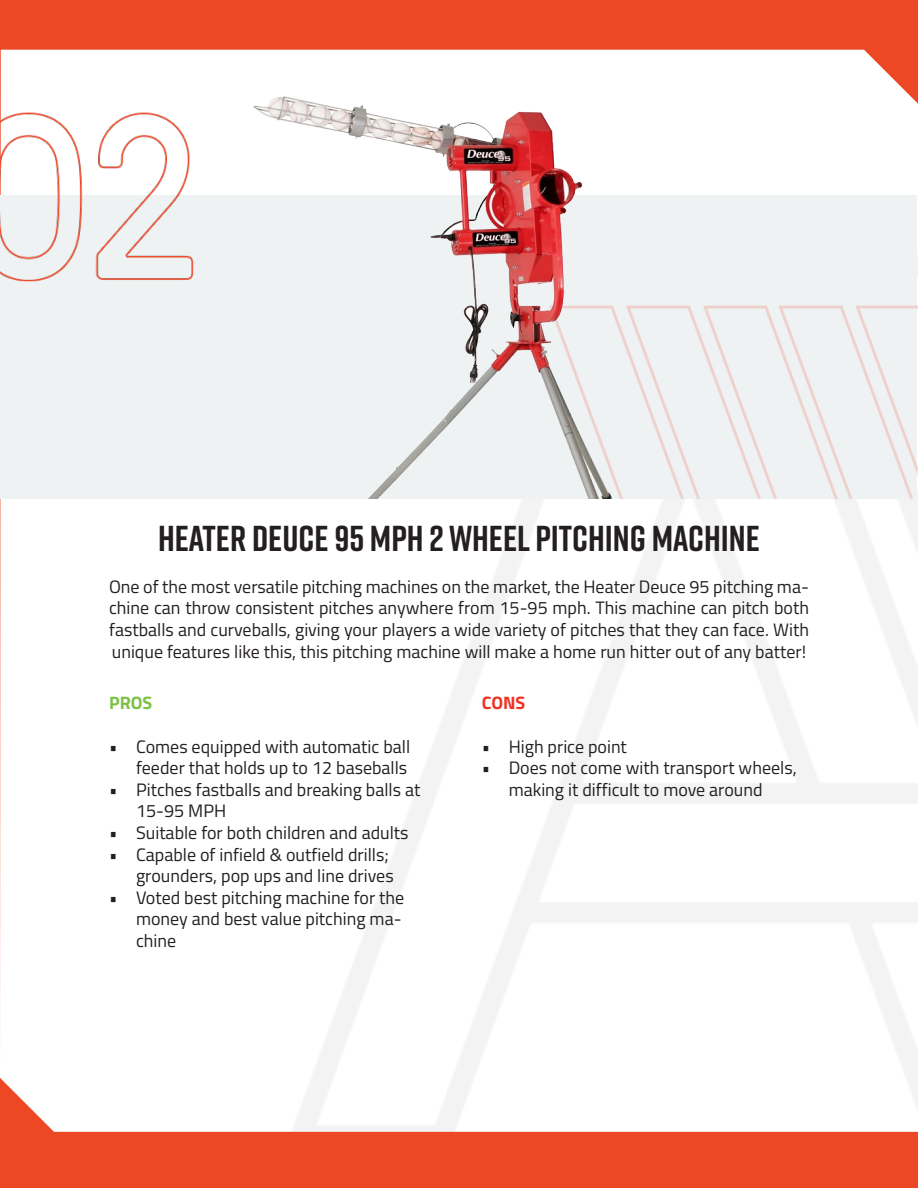
<style>
.page{position:relative;width:918px;height:1188px;background:#fff}
.page>*{position:absolute;margin:0;border:0;box-sizing:border-box;transform-origin:0 0}
.t1{font:700 36px "Rift";color:#231f20}
.t2{font:18px/21.6px "Titillium Web";color:#231f20;text-align:right}
.t3{font:700 18px "Titillium Web";color:#ef3122}
.t4{font:700 18px "Titillium Web";color:#7bc142}
</style>
<div class="page">
<div style="left:1px;top:1px;width:917px;height:1187px;background:#ed4825"></div>
<div style="left:0;top:50px;width:918px;height:1082px;background:#fff"></div>
<img style="left:276px;top:255px;width:642px;height:877px">
<div style="left:1px;top:196px;width:916px;height:303px;background:#eff2f3"></div>
<img style="left:0;top:106px;width:206px;height:178px">
<img style="left:668px;top:305px;width:250px;height:194px">
<img style="left:246px;top:77px;width:422px;height:422px">
<p class="t1" style="left:158px;top:512px;width:603px">HEATER DEUCE 95 MPH 2 WHEEL PITCHING MACHINE</p>
<p class="t2" style="left:109px;top:575px;width:701px;text-align:justify">One of the most versatile pitching machines on the market, the Heater Deuce 95 pitching ma&shy;chine can throw consistent pitches anywhere from 15-95 mph. This machine can pitch both fastballs and curveballs, giving your players a wide variety of pitches that they can face. With unique features like this, this pitching machine will make a home run hitter out of any batter!</p>
<p class="t4" style="left:109px;top:689px;width:45px">PROS</p>
<p class="t2" style="left:109px;top:735px;width:303px">• Comes equipped with automatic ball feeder that holds up to 12 baseballs</p>
<p class="t2" style="left:136px;top:778px;width:286px;text-align:left;text-indent:-27px">• Pitches fastballs and breaking balls at<br>15-95 MPH</p>
<p class="t2" style="left:109px;top:821px;width:301px">• Suitable for both children and adults</p>
<p class="t2" style="left:109px;top:843px;width:286px">• Capable of infield &amp; outfield drills; grounders, pop ups and line drives</p>
<p class="t2" style="left:136px;top:886px;width:270px;text-align:left;text-indent:-27px">• Voted best pitching machine for the money and best value pitching ma&shy;chine</p>
<p class="t3" style="left:482px;top:689px;width:45px">CONS</p>
<p class="t2" style="left:482px;top:735px;width:147px">• High price point</p>
<p class="t2" style="left:482px;top:756px;width:317px;text-align:center">• Does not come with transport wheels, making it difficult to move around</p>
</div>
